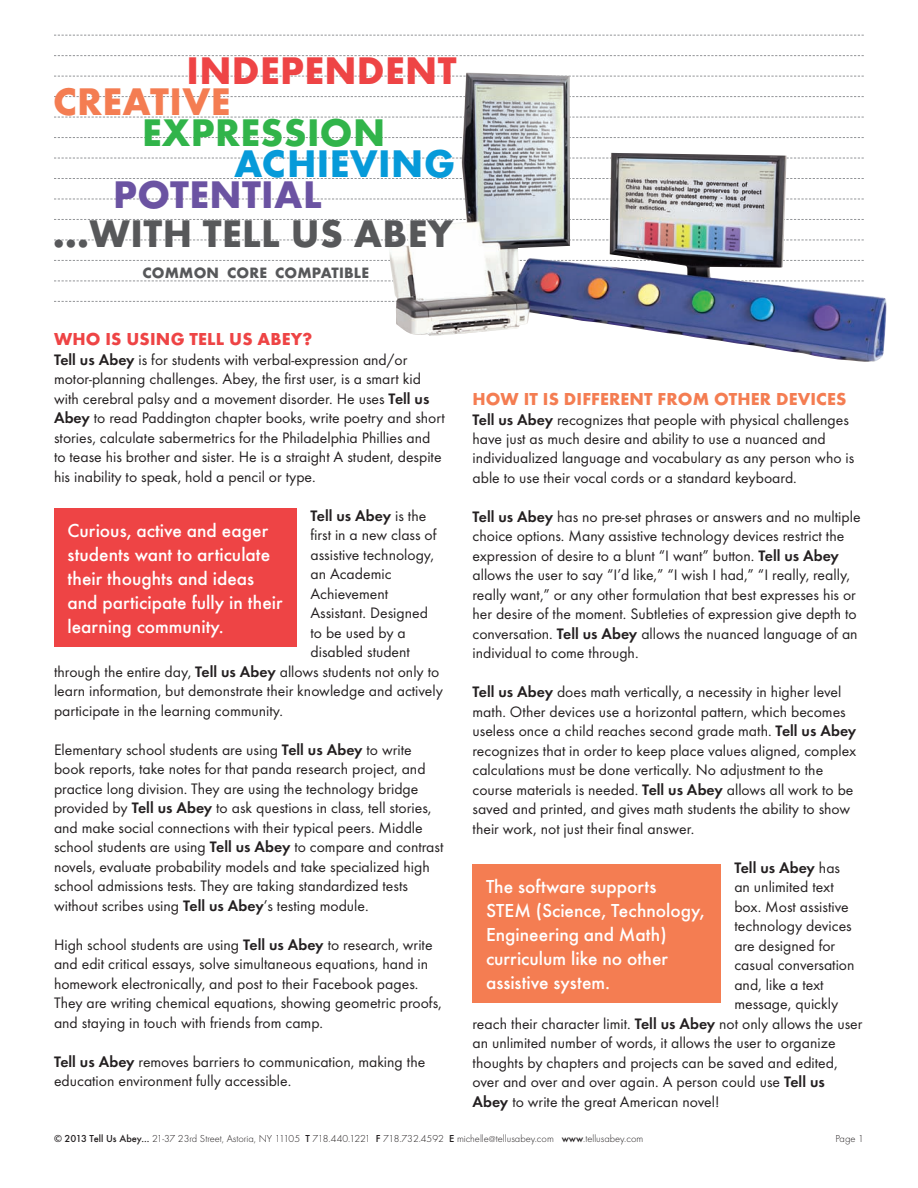
<style>
.page{position:relative;width:918px;height:1188px;background:#fff}
.page>*{position:absolute;margin:0;border:0;box-sizing:border-box;transform-origin:0 0}
.t1{font:700 40.05px "Futura T";letter-spacing:.01em;color:#57585a}
.t2{font:700 40.05px "Futura T";letter-spacing:.01em;color:#ee4445}
.t3{font:700 40.05px "Futura T";letter-spacing:.01em;color:#31b44a}
.t4{font:700 40.05px "Futura T";letter-spacing:.01em;color:#6b53a2}
.t5{font:700 40.05px "Futura T";letter-spacing:.01em;color:#069ad9}
.t6{font:700 40.05px "Futura T";letter-spacing:.01em;color:#f47d52}
.Callout{font:500 19.5px/24px "Futura T";color:#fff}
.Body_Copy{font:700 18px "Futura T";letter-spacing:.01em;color:#f47d52}
.Body_Copy-2{font:700 18px "Futura T";letter-spacing:.01em;color:#ee4445}
.Body_Copy-3{font:15.75px/19.5px "Futura T";color:#231f20}
.Body_Copy-4{font:600 15.75px "Futura T";color:#231f20}
.t7{font:700 15.6px "Futura T";letter-spacing:.01em;color:#57585a}
.t8{font:300 10.5px "Futura T";color:#231f20}
.s1{font-weight:600}
.s2{font-weight:400}
.s3{font-weight:500}
.s4{font-size:9px}
</style>
<div class="page">
<svg style="left:54px;top:35px;width:810px;height:1px"></svg>
<svg style="left:54px;top:76px;width:335px;height:1px"></svg>
<svg style="left:54px;top:117px;width:335px;height:1px"></svg>
<svg style="left:54px;top:158px;width:335px;height:1px"></svg>
<svg style="left:54px;top:199px;width:335px;height:1px"></svg>
<svg style="left:54px;top:240px;width:335px;height:1px"></svg>
<svg style="left:54px;top:281px;width:335px;height:1px"></svg>
<svg style="left:54px;top:55px;width:810px;height:1px"></svg>
<svg style="left:54px;top:96px;width:335px;height:1px"></svg>
<svg style="left:54px;top:137px;width:335px;height:1px"></svg>
<svg style="left:54px;top:178px;width:335px;height:1px"></svg>
<svg style="left:54px;top:219px;width:335px;height:1px"></svg>
<svg style="left:54px;top:260px;width:335px;height:1px"></svg>
<svg style="left:54px;top:301px;width:335px;height:1px"></svg>
<div style="left:54px;top:508px;width:243px;height:139px;background:#ee4445"></div>
<div style="left:472px;top:864px;width:249px;height:138px;background:#f47d52"></div>
<img style="left:389px;top:72px;width:498px;height:290px">
<p class="t2" style="left:186px;top:47px;width:272px">INDEPENDENT</p>
<p class="t6" style="left:53px;top:78px;width:179px">CREATIVE</p>
<p class="t3" style="left:142px;top:109px;width:245px">EXPRESSION</p>
<p class="t4" style="left:113px;top:171px;width:210px">POTENTIAL</p>
<p class="t5" style="left:234px;top:140px;width:223px">ACHIEVING</p>
<p class="t1" style="left:53px;top:210px;width:402px">…WITH TELL US ABEY</p>
<p class="t7" style="left:142px;top:264px;width:228px">COMMON CORE COMPATIBLE</p>
<p class="Body_Copy-2" style="left:54px;top:329px;width:260px">WHO IS USING TELL US ABEY?</p>
<p class="Body_Copy-3" style="left:54px;top:350px;width:392px"><span class="s1">Tell us Abey</span> is for students with verbal-expression and/or motor-planning challenges. Abey, the first user, is a smart kid with cerebral palsy and a movement disorder. He uses <span class="s1">Tell us Abey</span> to read Paddington chapter books, write poetry and short stories, calculate sabermetrics for the Philadelphia Phillies and to tease his brother and sister. He is a straight A student, despite his inability to speak, hold a pencil or type.</p>
<p class="Body_Copy-4" style="left:311px;top:506px;width:117px">Tell us Abey <span class="s2">is the</span></p>
<p class="Body_Copy-3" style="left:311px;top:525px;width:128px">first in a new class of</p>
<p class="Body_Copy-3" style="left:311px;top:545px;width:125px">assistive technology,</p>
<p class="Body_Copy-3" style="left:311px;top:564px;width:83px">an Academic</p>
<p class="Body_Copy-3" style="left:311px;top:584px;width:79px">Achievement</p>
<p class="Body_Copy-3" style="left:311px;top:603px;width:119px">Assistant. Designed</p>
<p class="Body_Copy-3" style="left:311px;top:623px;width:97px">to be used by a</p>
<p class="Body_Copy-3" style="left:311px;top:642px;width:101px">disabled student</p>
<p class="Body_Copy-3" style="left:54px;top:662px;width:387px">through the entire day, <span class="s1">Tell us Abey</span> allows students not only to</p>
<p class="Body_Copy-3" style="left:54px;top:681px;width:391px">learn information, but demonstrate their knowledge and actively</p>
<p class="Body_Copy-3" style="left:54px;top:701px;width:230px">participate in the learning community.</p>
<p class="Body_Copy-3" style="left:54px;top:740px;width:391px">Elementary school students are using <span class="s1">Tell us Abey</span> to write book reports, take notes for that panda research project, and practice long division. They are using the technology bridge provided by <span class="s1">Tell us Abey</span> to ask questions in class, tell stories, and make social connections with their typical peers. Middle school students are using <span class="s1">Tell us Abey</span> to compare and contrast novels, evaluate probability models and take specialized high school admissions tests. They are taking standardized tests without scribes using <span class="s1">Tell us Abey</span>’s testing module.</p>
<p class="Body_Copy-3" style="left:54px;top:934px;width:389px">High school students are using <span class="s1">Tell us Abey</span> to research, write and edit critical essays, solve simultaneous equations, hand in homework electronically, and post to their Facebook pages.<br>They are writing chemical equations, showing geometric proofs, and staying in touch with friends from camp.</p>
<p class="Body_Copy-3" style="left:54px;top:1051px;width:373px"><span class="s1">Tell us Abey</span> removes barriers to communication, making the education environment fully accessible.</p>
<p class="Callout" style="left:68px;top:518px;width:217px">Curious, active and eager students want to articulate their thoughts and ideas and participate fully in their learning community.</p>
<p class="Body_Copy" style="left:472px;top:388px;width:375px">HOW IT IS DIFFERENT FROM OTHER DEVICES</p>
<p class="Body_Copy-3" style="left:472px;top:409px;width:383px"><span class="s1">Tell us Abey</span> recognizes that people with physical challenges have just as much desire and ability to use a nuanced and individualized language and vocabulary as any person who is able to use their vocal cords or a standard keyboard.</p>
<p class="Body_Copy-3" style="left:472px;top:507px;width:390px"><span class="s1">Tell us Abey</span> has no pre-set phrases or answers and no multiple choice options. Many assistive technology devices restrict the expression of desire to a blunt “I want” button. <span class="s1">Tell us Abey </span>allows the user to say “I’d like,” “I wish I had,” “I really, really, really want,” or any other formulation that best expresses his or her desire of the moment. Subtleties of expression give depth to conversation. <span class="s1">Tell us Abey</span> allows the nuanced language of an individual to come through.</p>
<p class="Body_Copy-3" style="left:472px;top:682px;width:385px"><span class="s1">Tell us Abey</span> does math vertically, a necessity in higher level math. Other devices use a horizontal pattern, which becomes useless once a child reaches second grade math. <span class="s1">Tell us Abey </span>recognizes that in order to keep place values aligned, complex calculations must be done vertically. No adjustment to the course materials is needed. <span class="s1">Tell us Abey</span> allows all work to be saved and printed, and gives math students the ability to show their work, not just their final answer.</p>
<p class="Body_Copy-4" style="left:734px;top:858px;width:107px">Tell us Abey <span class="s2">has</span></p>
<p class="Body_Copy-3" style="left:734px;top:877px;width:101px">an unlimited text</p>
<p class="Body_Copy-3" style="left:734px;top:897px;width:116px">box. Most assistive</p>
<p class="Body_Copy-3" style="left:734px;top:916px;width:119px">technology devices</p>
<p class="Body_Copy-3" style="left:734px;top:936px;width:102px">are designed for</p>
<p class="Body_Copy-3" style="left:734px;top:955px;width:122px">casual conversation</p>
<p class="Body_Copy-3" style="left:734px;top:975px;width:91px">and, like a text</p>
<p class="Body_Copy-3" style="left:734px;top:994px;width:106px">message, quickly</p>
<p class="Body_Copy-3" style="left:472px;top:1014px;width:391px">reach their character limit. <span class="s1">Tell us Abey</span> not only allows the user</p>
<p class="Body_Copy-3" style="left:472px;top:1033px;width:365px">an unlimited number of words, it allows the user to organize</p>
<p class="Body_Copy-3" style="left:472px;top:1053px;width:367px">thoughts by chapters and projects can be saved and edited,</p>
<p class="Body_Copy-3" style="left:472px;top:1072px;width:354px">over and over and over again. A person could use <span class="s1">Tell us</span></p>
<p class="Body_Copy-3" style="left:472px;top:1092px;width:248px"><span class="s1">Abey</span> to write the great American novel!</p>
<p class="Callout" style="left:486px;top:874px;width:220px">The software supports<br>STEM (Science, Technology,<br>Engineering and Math) curriculum like no other assistive system.</p>
<p class="t8" style="left:54px;top:1132px;width:591px"><span class="s3">© 2013 Tell Us Abey...</span> 21-37 23rd Street, Astoria, NY 11105 <span class="s3">T</span> 718.440.1221 <span class="s3">F</span> 718.732.4592 <span class="s3">E</span> michelle<span class="s4">@</span>tellusabey.com <span class="s3">www</span>.tellusabey.com</p>
<p class="t8" style="left:835px;top:1132px;width:30px">Page 1</p>
</div>
